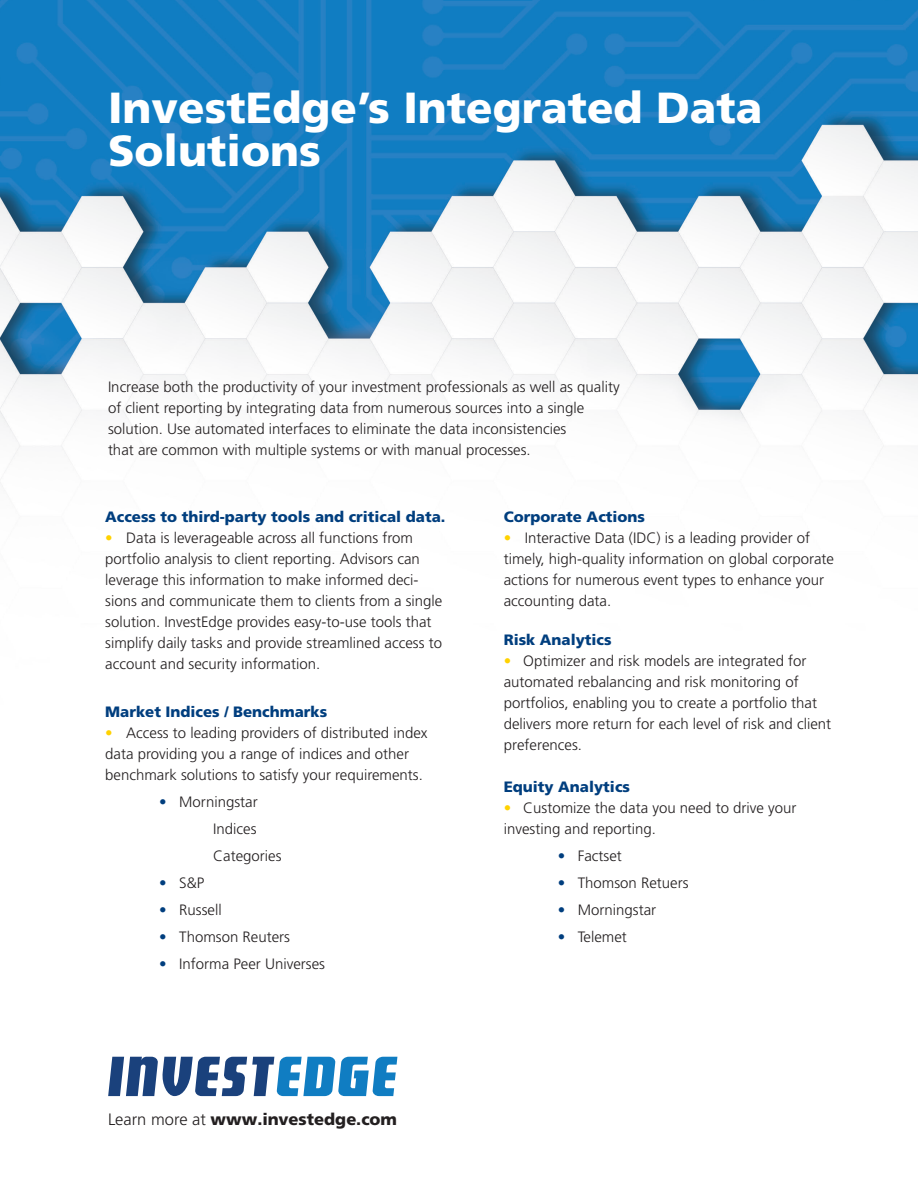
<style>
.page{position:relative;width:918px;height:1188px;background:#fff}
.page>*{position:absolute;margin:0;border:0;box-sizing:border-box;transform-origin:0 0}
.t1{font:900 43.5px/43.5px "Frutiger LT Std";color:#fff}
.t2{font:900 16.5px "Frutiger LT Std";color:#231f20}
.t3{font:300 15px/21px "Frutiger LT Std";color:#231f20}
.t4{font:900 15px "Frutiger LT Std";color:#003e7e}
.s1{color:#ffd200}
.s2{color:#003e7e}
.s3{font-weight:300}
</style>
<div class="page">
<img style="left:0;top:0;width:918px;height:1097px">
<svg style="left:108px;top:1057px;width:289px;height:39px"></svg>
<p class="t1" style="left:108px;top:86px;width:656px">InvestEdge’s Integrated Data<br>Solutions</p>
<p class="t3" style="left:108px;top:377px;width:513px">Increase both the productivity of your investment professionals as well as quality of client reporting by integrating data from numerous sources into a single</p>
<p class="t3" style="left:108px;top:419px;width:460px">solution. Use automated interfaces to eliminate the data inconsistencies</p>
<p class="t3" style="left:108px;top:440px;width:424px">that are common with multiple systems or with manual processes.</p>
<p class="t4" style="left:105px;top:507px;width:342px">Access to third-party tools and critical data.</p>
<p class="t3" style="left:105px;top:527px;width:339px"><span class="s1">•</span> Data is leverageable across all functions from portfolio analysis to client reporting. Advisors can leverage this information to make informed deci&shy;sions and communicate them to clients from a single solution. InvestEdge provides easy-to-use tools that simplify daily tasks and provide streamlined access to account and security information.</p>
<p class="t4" style="left:105px;top:702px;width:224px">Market Indices / Benchmarks</p>
<p class="t3" style="left:105px;top:722px;width:324px"><span class="s1">•</span> Access to leading providers of distributed index data providing you a range of indices and other benchmark solutions to satisfy your requirements.</p>
<p class="t3" style="left:159px;top:791px;width:100px"><span class="s2">•</span> Morningstar</p>
<p class="t3" style="left:213px;top:818px;width:45px">Indices</p>
<p class="t3" style="left:213px;top:845px;width:70px">Categories</p>
<p class="t3" style="left:159px;top:872px;width:47px"><span class="s2">•</span> S&amp;P</p>
<p class="t3" style="left:159px;top:899px;width:64px"><span class="s2">•</span> Russell</p>
<p class="t3" style="left:159px;top:926px;width:132px"><span class="s2">•</span> Thomson Reuters</p>
<p class="t3" style="left:159px;top:953px;width:167px"><span class="s2">•</span> Informa Peer Universes</p>
<p class="t2" style="left:108px;top:1109px;width:291px"><span class="s3">Learn more at</span> www.investedge.com</p>
<p class="t4" style="left:504px;top:507px;width:143px">Corporate Actions</p>
<p class="t3" style="left:504px;top:527px;width:332px"><span class="s1">•</span> Interactive Data (IDC) is a leading provider of timely, high-quality information on global corporate actions for numerous event types to enhance your accounting data.</p>
<p class="t4" style="left:504px;top:630px;width:109px">Risk Analytics</p>
<p class="t3" style="left:504px;top:650px;width:329px"><span class="s1">•</span> Optimizer and risk models are integrated for automated rebalancing and risk monitoring of portfolios, enabling you to create a portfolio that delivers more return for each level of risk and client preferences.</p>
<p class="t4" style="left:504px;top:777px;width:128px">Equity Analytics</p>
<p class="t3" style="left:504px;top:797px;width:294px"><span class="s1">•</span> Customize the data you need to drive your investing and reporting.</p>
<p class="t3" style="left:558px;top:845px;width:66px"><span class="s2">•</span> Factset</p>
<p class="t3" style="left:558px;top:872px;width:132px"><span class="s2">•</span> Thomson Retuers</p>
<p class="t3" style="left:558px;top:899px;width:100px"><span class="s2">•</span> Morningstar</p>
<p class="t3" style="left:558px;top:926px;width:71px"><span class="s2">•</span> Telemet</p>
</div>
